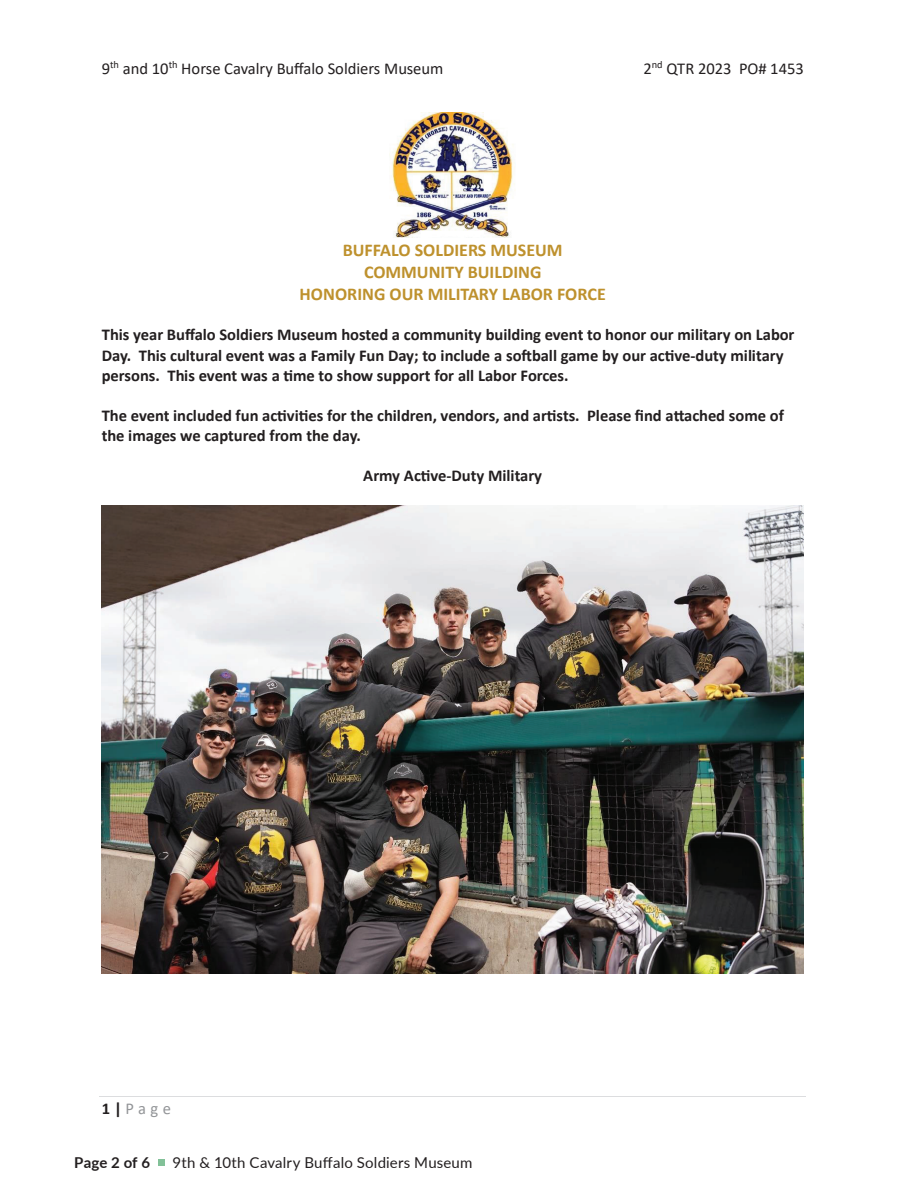
<style>
.page{position:relative;width:918px;height:1188px;background:#fff}
.page>*{position:absolute;margin:0;border:0;box-sizing:border-box;transform-origin:0 0}
.t1{font:700 18px/21.9px "Calibri";color:#be912d;text-align:center}
.t2{font:700 16.5px/20.2px "Calibri";letter-spacing:-.005em;color:#231f20}
.t3{font:16.5px "Calibri";color:#231f20}
.t4{font:16.5px "Calibri";color:#939598}
.t5{font:15px "Lato";letter-spacing:.01em;color:#231f20}
.t6{font:700 15px "Lato";letter-spacing:.005em;color:#231f20}
.s1{font-weight:700;color:#231f20}
</style>
<div class="page">
<hr style="left:100px;top:1096px;width:706px;height:1px;background:#dcdddf">
<img style="left:392px;top:113px;width:123px;height:125px">
<img style="left:102px;top:506px;width:702px;height:468px">
<div style="left:158px;top:1159px;width:7px;height:7px;background:#82c198"></div>
<p class="t3" style="left:102px;top:57px;width:343px">9<sup>th</sup> and 10<sup>th</sup> Horse Cavalry Buffalo Soldiers Museum</p>
<p class="t3" style="left:643px;top:57px;width:162px">2<sup>nd</sup> QTR 2023 PO# 1453</p>
<p class="t1" style="left:300px;top:239px;width:308px">BUFFALO SOLDIERS MUSEUM<br>COMMUNITY BUILDING<br>HONORING OUR MILITARY LABOR FORCE</p>
<p class="t2" style="left:102px;top:325px;width:694px">This year Buffalo Soldiers Museum hosted a community building event to honor our military on Labor<br>Day. This cultural event was a Family Fun Day; to include a softball game by our active-duty military persons. This event was a time to show support for all Labor Forces.</p>
<p class="t2" style="left:102px;top:405px;width:684px">The event included fun activities for the children, vendors, and artists. Please find attached some of the images we captured from the day.</p>
<p class="t2" style="left:363px;top:466px;width:180px">Army Active-Duty Military</p>
<p class="t4" style="left:102px;top:1097px;width:71px"><span class="s1">1|</span> Page</p>
<p class="t6" style="left:74px;top:1151px;width:77px">Page 2 of 6</p>
<p class="t5" style="left:173px;top:1152px;width:301px">9th &amp; 10th Cavalry Buffalo Soldiers Museum</p>
</div>
